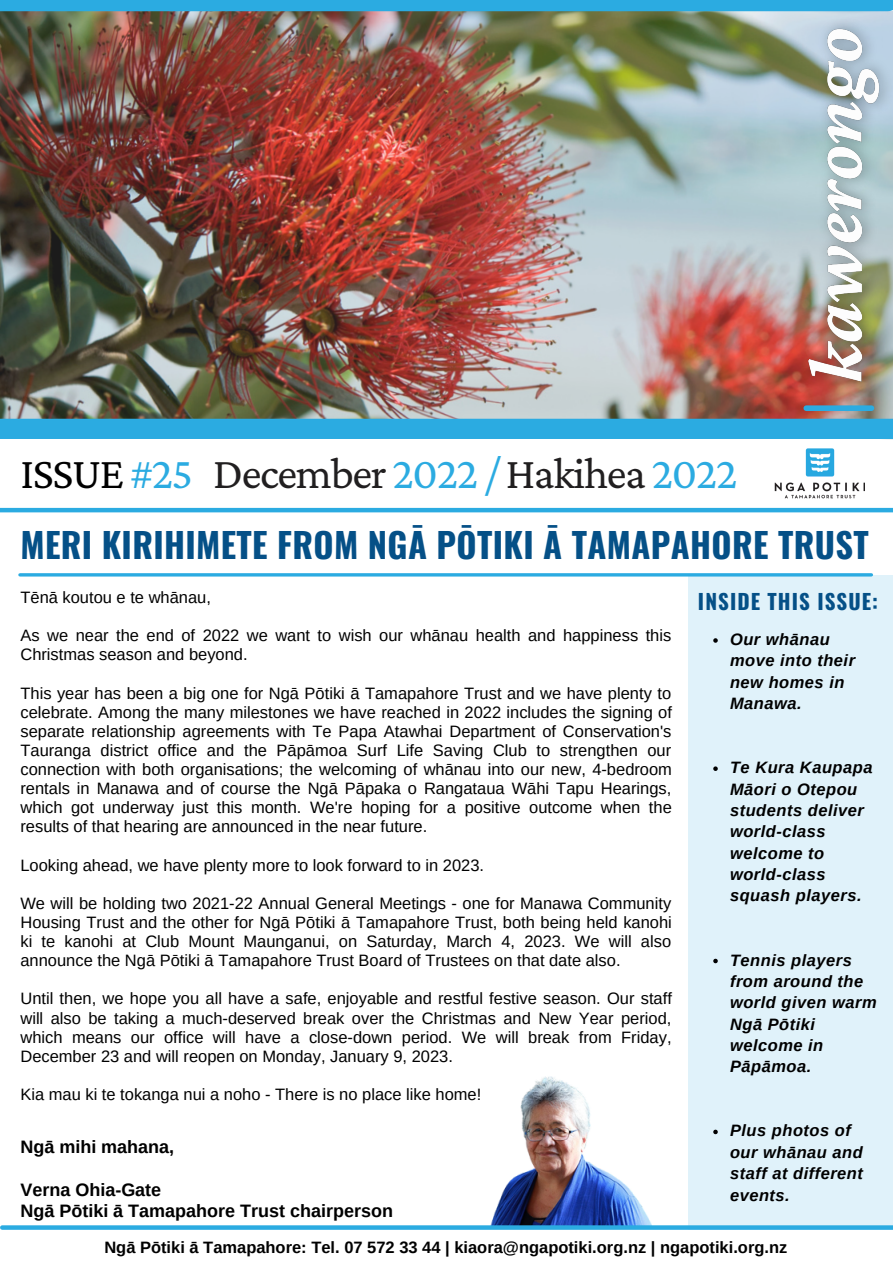
<style>
.page{position:relative;width:893px;height:1264px;background:#fff}
.page>*{position:absolute;margin:0;border:0;box-sizing:border-box;transform-origin:0 0}
.t1{font:45px "Crimson Pro";letter-spacing:-.03em;color:#211f20}
.t2{font:700 34.5px "Oswald";letter-spacing:.01em;color:#055087}
.t3{font:700 21px "Oswald";letter-spacing:.05em;color:#055087}
.t4{font:700 18px/21.3px "Arimo";color:#000}
.t5{font:16.5px/19px "Arimo";color:#000;text-align:justify}
.t6{font:italic 700 16.5px/21.3px "Arimo";letter-spacing:.03em;color:#000}
.t7{font:700 16.5px "Arimo";color:#000}
.s1{color:#000}
.s2{color:#2babe1}
</style>
<div class="page">
<img style="left:0;top:11px;width:892px;height:408px">
<div style="left:806px;top:405px;width:65px;height:6px;background:#2babe1"></div>
<img style="left:774px;top:448px;width:90px;height:51px">
<img style="left:774px;top:0;width:118px;height:402px">
<div style="left:0;top:419px;width:892px;height:20px;background:#2babe1"></div>
<div style="left:0;top:0;width:887px;height:11px;background:#2babe1"></div>
<hr style="left:0;top:508px;width:892px;height:4px;background:#2babe1">
<hr style="left:20px;top:573px;width:851px;height:3px;background:#2babe1">
<img style="left:490px;top:1076px;width:161px;height:149px">
<svg style="left:2px;top:1225px;width:685px;height:4px;background:#37aee1"></svg>
<div style="left:687px;top:575px;width:205px;height:654px;background:#e0f2fa"></div>
<svg style="left:713px;top:638px;width:4px;height:4px"></svg>
<svg style="left:713px;top:766px;width:4px;height:5px"></svg>
<svg style="left:713px;top:958px;width:4px;height:5px"></svg>
<svg style="left:713px;top:1129px;width:4px;height:5px"></svg>
<h1 class="t1" style="left:20px;top:448px;width:718px"><span class="s1">ISSUE</span> <span class="s2">#25</span> December <span class="s2">2022 /</span> Hakihea <span class="s2">2022</span></h1>
<h2 class="t2" style="left:20px;top:517px;width:849px">MERI KIRIHIMETE FROM NGĀ PŌTIKI Ā TAMAPAHORE TRUST</h2>
<p class="t5" style="left:20px;top:587px;width:192px">Tēnā koutou e te whānau,</p>
<p class="t5" style="left:20px;top:626px;width:652px">As we near the end of 2022 we want to wish our whānau health and happiness this<br>Christmas season and beyond.</p>
<p class="t5" style="left:20px;top:683px;width:653px">This year has been a big one for Ngā Pōtiki ā Tamapahore Trust and we have plenty to celebrate. Among the many milestones we have reached in 2022 includes the signing of separate relationship agreements with Te Papa Atawhai Department of Conservation's Tauranga district office and the Pāpāmoa Surf Life Saving Club to strengthen our connection with both organisations; the welcoming of whānau into our new, 4-bedroom rentals in Manawa and of course the Ngā Pāpaka o Rangataua Wāhi Tapu Hearings, which got underway just this month. We're hoping for a positive outcome when the results of that hearing are announced in the near future.</p>
<p class="t5" style="left:20px;top:855px;width:465px">Looking ahead, we have plenty more to look forward to in 2023.</p>
<p class="t5" style="left:20px;top:893px;width:653px">We will be holding two 2021-22 Annual General Meetings - one for Manawa Community Housing Trust and the other for Ngā Pōtiki ā Tamapahore Trust, both being held kanohi ki te kanohi at Club Mount Maunganui, on Saturday, March 4, 2023. We will also announce the Ngā Pōtiki ā Tamapahore Trust Board of Trustees on that date also.</p>
<p class="t5" style="left:20px;top:989px;width:653px">Until then, we hope you all have a safe, enjoyable and restful festive season. Our staff will also be taking a much-deserved break over the Christmas and New Year period, which means our office will have a close-down period. We will break from Friday, December 23 and will reopen on Monday, January 9, 2023.</p>
<p class="t5" style="left:20px;top:1084px;width:462px">Kia mau ki te tokanga nui a noho - There is no place like home!</p>
<p class="t4" style="left:20px;top:1135px;width:155px">Ngā mihi mahana,</p>
<p class="t4" style="left:20px;top:1178px;width:374px">Verna Ohia-Gate<br>Ngā Pōtiki ā Tamapahore Trust chairperson</p>
<p class="t3" style="left:698px;top:584px;width:182px">INSIDE THIS ISSUE:</p>
<p class="t6" style="left:730px;top:628px;width:127px">Our whānau move into their new homes in<br>Manawa.</p>
<p class="t6" style="left:730px;top:756px;width:144px">Te Kura Kaupapa<br>Māori o Otepou students deliver world-class welcome to world-class squash players.</p>
<p class="t6" style="left:730px;top:949px;width:148px">Tennis players from around the world given warm<br>Ngā Pōtiki welcome in<br>Pāpāmoa.</p>
<p class="t6" style="left:730px;top:1120px;width:134px">Plus photos of our whānau and staff at different events.</p>
<p class="t7" style="left:104px;top:1237px;width:684px">Ngā Pōtiki ā Tamapahore: Tel. 07 572 33 44 | kiaora@ngapotiki.org.nz | ngapotiki.org.nz</p>
</div>
